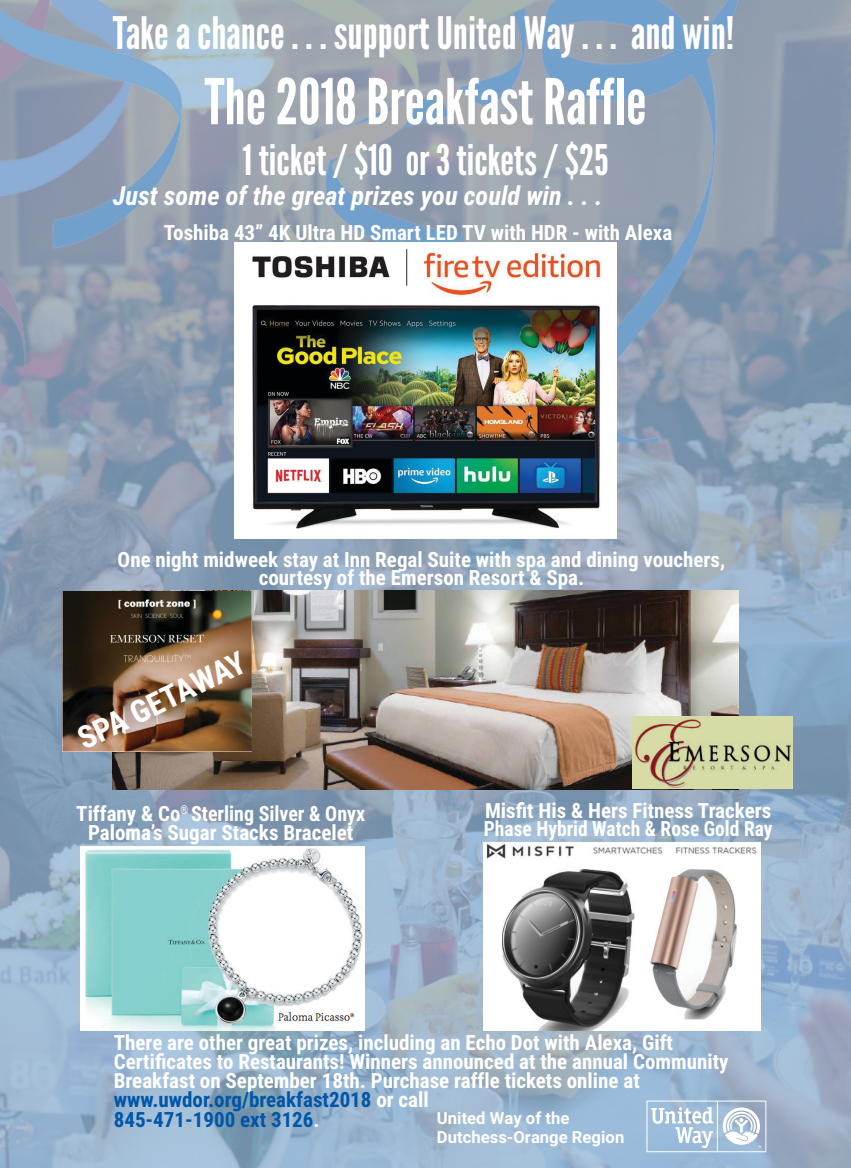
<style>
.page{position:relative;width:851px;height:1168px;background:#fff}
.page>*{position:absolute;margin:0;border:0;box-sizing:border-box;transform-origin:0 0}
.t1{font:63px "League Gothic";color:#fff}
.t2{font:44.62px "League Gothic";color:#fff}
.t3{font:42px "League Gothic";color:#fff}
.t4{font:700 31.5px "Roboto Condensed";color:#fff}
.t5{font:italic 700 26.25px "Roboto Condensed";color:#fff}
.t6{font:700 21px/19.2px "Roboto Condensed";color:#fff;text-align:center}
.t7{font:700 16.62px/19.6px "Roboto";color:#fff}
.s1{color:#0056a7}
</style>
<div class="page">
<img style="left:0;top:0;width:850px;height:1167px">
<img style="left:234px;top:242px;width:383px;height:296px">
<img style="left:113px;top:590px;width:625px;height:199px">
<img style="left:632px;top:716px;width:160px;height:72px">
<img style="left:63px;top:591px;width:189px;height:160px">
<img style="left:81px;top:846px;width:284px;height:184px">
<img style="left:484px;top:842px;width:276px;height:188px">
<svg style="left:646px;top:1100px;width:120px;height:52px"></svg>
<h2 class="t2" style="left:113px;top:6px;width:623px">Take a chance . . . support United Way . . . and win!</h2>
<h1 class="t1" style="left:204px;top:64px;width:443px">The 2018 Breakfast Raffle</h1>
<h3 class="t3" style="left:242px;top:135px;width:367px">1 ticket / $10 or 3 tickets / $25</h3>
<p class="t5" style="left:113px;top:177px;width:491px">Just some of the great prizes you could win . . .</p>
<p class="t6" style="left:164px;top:222px;width:509px">Toshiba 43” 4K Ultra HD Smart LED TV with HDR - with Alexa</p>
<p class="t6" style="left:118px;top:549px;width:609px;line-height:18.4px">One night midweek stay at Inn Regal Suite with spa and dining vouchers, courtesy of the Emerson Resort &amp; Spa.</p>
<h3 class="t4" style="left:70px;top:720px;width:184px;rotate:-26deg">SPA GETAWAY</h3>
<p class="t6" style="left:76px;top:803px;width:290px;line-height:18.4px">Tiffany &amp; Co<sup>®</sup> Sterling Silver &amp; Onyx<br>Paloma’s Sugar Stacks Bracelet</p>
<p class="t6" style="left:483px;top:800px;width:290px;line-height:18.4px;text-align:left">Misfit His &amp; Hers Fitness Trackers<br>Phase Hybrid Watch &amp; Rose Gold Ray</p>
<p class="t6" style="left:114px;top:1031px;width:616px;text-align:left">There are other great prizes, including an Echo Dot with Alexa, Gift Certificates to Restaurants! Winners announced at the annual Community Breakfast on September 18th. Purchase raffle tickets online at <span class="s1">www.uwdor.org/breakfast2018</span> or call<br><span class="s1">845-471-1900 ext 3126</span>.</p>
<p class="t7" style="left:437px;top:1107px;width:189px">United Way of the<br>Dutchess-Orange Region</p>
</div>
